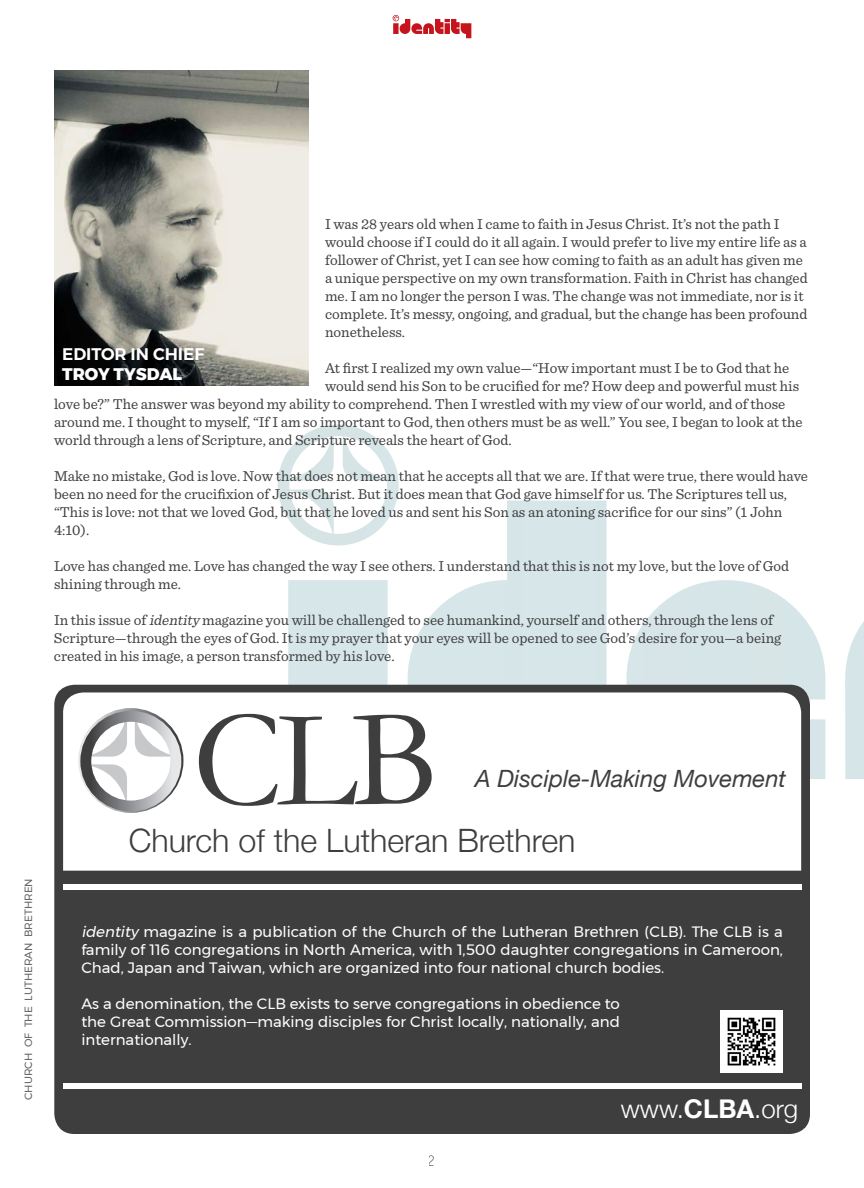
<style>
.page{position:relative;width:864px;height:1188px;background:#fff}
.page>*{position:absolute;margin:0;border:0;box-sizing:border-box;transform-origin:0 0}
.t1{font:140.85px "Garamond";color:#3e3e3f}
.t2{font:300 32.25px "Helvetica Neue";color:#3e3e3f}
.t3{font:300 25.8px "Helvetica Neue";color:#fff}
.t4{font:italic 23.85px "Helvetica Neue";color:#3e3e3f}
.t5{font:600 16.8px/20.1px "Montserrat";color:#fff}
.t6{font:15px/18px "Sentinel";color:#3e3e3f}
.t7{font:15px/18px "Montserrat";color:#fff;text-align:justify}
.t8{font:15px "Generica";color:#231f20}
.t9{font:10.5px "Montserrat";color:#636366}
.s1{font-style:italic}
.s2{font-weight:800}
.s3{font-weight:700}
</style>
<div class="page">
<svg style="left:393px;top:15px;width:78px;height:23px"></svg>
<svg style="left:288px;top:501px;width:576px;height:278px"></svg>
<svg style="left:278px;top:424px;width:121px;height:121px"></svg>
<img style="left:54px;top:71px;width:255px;height:314px">
<svg style="left:54px;top:685px;width:756px;height:449px;fill:#3e3e3f"></svg>
<svg style="left:84px;top:764px;width:43px;height:43px"></svg>
<svg style="left:84px;top:714px;width:43px;height:43px"></svg>
<svg style="left:135px;top:714px;width:43px;height:43px"></svg>
<div style="left:78px;top:708px;width:105px;height:105px;border:11px solid #fff;border-radius:50%"></div>
<div style="left:80px;top:711px;width:101px;height:100px;border:11px solid #fff;border-radius:50%"></div>
<div style="left:63px;top:1083px;width:738px;height:6px;background:#fff"></div>
<div style="left:63px;top:885px;width:738px;height:5px;background:#fff"></div>
<img style="left:721px;top:1010px;width:62px;height:62px">
<p class="t9" style="left:20px;top:1100px;width:223px;rotate:-90deg">CHURCH OF THE LUTHERAN BRETHREN</p>
<p class="t6" style="left:325px;top:214px;width:484px">I was 28 years old when I came to faith in Jesus Christ. It’s not the path I would choose if I could do it all again. I would prefer to live my entire life as a follower of Christ, yet I can see how coming to faith as an adult has given me a unique perspective on my own transformation. Faith in Christ has changed me. I am no longer the person I was. The change was not immediate, nor is it complete. It’s messy, ongoing, and gradual, but the change has been profound nonetheless.</p>
<p class="t6" style="left:325px;top:358px;width:466px">At first I realized my own value—“How important must I be to God that he</p>
<p class="t6" style="left:325px;top:376px;width:476px">would send his Son to be crucified for me? How deep and powerful must his</p>
<p class="t6" style="left:54px;top:394px;width:733px">love be?” The answer was beyond my ability to comprehend. Then I wrestled with my view of our world, and of those</p>
<p class="t6" style="left:54px;top:412px;width:750px">around me. I thought to myself, “If I am so important to God, then others must be as well.” You see, I began to look at the</p>
<p class="t6" style="left:54px;top:430px;width:459px">world through a lens of Scripture, and Scripture reveals the heart of God.</p>
<p class="t6" style="left:54px;top:466px;width:756px">Make no mistake, God is love. Now that does not mean that he accepts all that we are. If that were true, there would have been no need for the crucifixion of Jesus Christ. But it does mean that God gave himself for us. The Scriptures tell us, “This is love: not that we loved God, but that he loved us and sent his Son as an atoning sacrifice for our sins” (1 John 4:10).</p>
<p class="t6" style="left:54px;top:556px;width:737px">Love has changed me. Love has changed the way I see others. I understand that this is not my love, but the love of God shining through me.</p>
<p class="t6" style="left:54px;top:610px;width:729px">In this issue of <span class="s1">identity</span> magazine you will be challenged to see humankind, yourself and others, through the lens of<br>Scripture—through the eyes of God. It is my prayer that your eyes will be opened to see God’s desire for you—a being created in his image, a person transformed by his love.</p>
<p class="t5" style="left:62px;top:344px;width:144px">EDITOR IN CHIEF<br><span class="s2">TROY TYSDAL</span></p>
<p class="t1" style="left:193px;top:675px;width:247px">CLB</p>
<p class="t4" style="left:475px;top:761px;width:313px">A Disciple-Making Movement</p>
<p class="t2" style="left:129px;top:814px;width:448px">Church of the Lutheran Brethren</p>
<p class="t7" style="left:81px;top:922px;width:703px"><span class="s1">identity</span> magazine is a publication of the Church of the Lutheran Brethren (CLB). The CLB is a family of 116 congregations in North America, with 1,500 daughter congregations in Cameroon, Chad, Japan and Taiwan, which are organized into four national church bodies.</p>
<p class="t7" style="left:81px;top:994px;width:540px">As a denomination, the CLB exists to serve congregations in obedience to the Great Commission—making disciples for Christ locally, nationally, and internationally.</p>
<p class="t8" style="left:429px;top:1152px;width:8px">2</p>
<p class="t3" style="left:621px;top:1088px;width:179px">www.<span class="s3">CLBA</span>.org</p>
</div>
